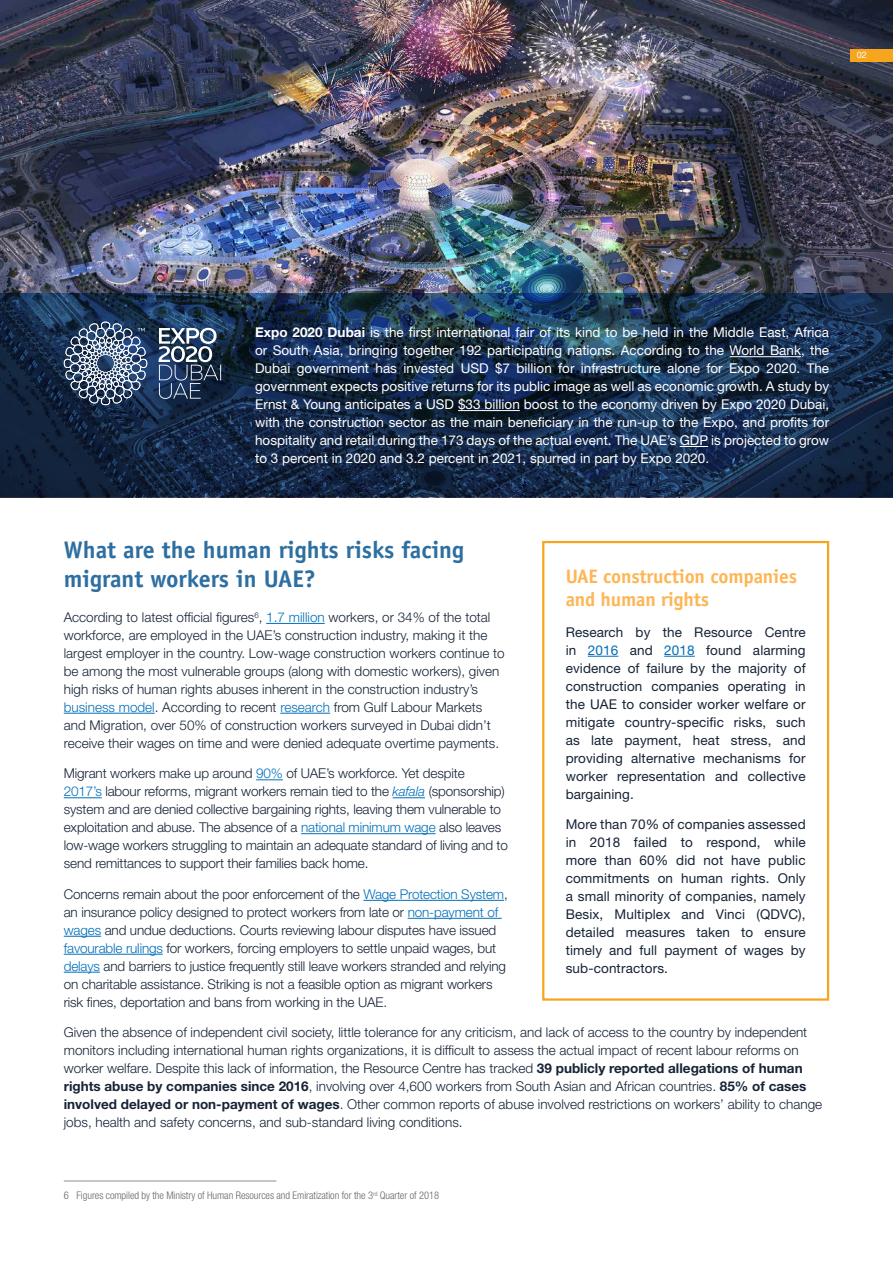
<style>
.page{position:relative;width:893px;height:1263px;background:#fff}
.page>*{position:absolute;margin:0;border:0;box-sizing:border-box;transform-origin:0 0}
.t1{font:700 24px/28.8px "Officina Sans Std";color:#2e6fa1}
.t2{font:700 19.5px/23.4px "Officina Sans Std";letter-spacing:-.01em;color:#fdb655}
.t3{font:300 13.5px/18px "Helvetica Neue LT Std";color:#162336}
.t4{font:13.5px/18px "Helvetica Neue LT Std";color:#fff;text-align:justify}
.t5{font:13.5px/18px "Helvetica Neue LT Std";letter-spacing:.01em;color:#162336;text-align:justify}
.t6{font:300 condensed 10.5px "Helvetica Neue LT Std";letter-spacing:-.005em;color:#666}
.t7{font:9px "Helvetica Neue LT Std";color:#fff}
.s1{font-weight:700}
.s2{color:#006fba}
.s3{font-style:italic;color:#006fba}
</style>
<div class="page">
<hr style="left:64px;top:1180px;width:212px;height:1px;background:#8a919b">
<hr style="left:266px;top:623px;width:59px;height:1px;background:#006fba">
<hr style="left:64px;top:713px;width:91px;height:1px;background:#006fba">
<hr style="left:280px;top:713px;width:50px;height:1px;background:#006fba">
<svg style="left:256px;top:779px;width:27px;height:1px"></svg>
<hr style="left:64px;top:797px;width:38px;height:1px;background:#006fba">
<hr style="left:393px;top:797px;width:32px;height:1px;background:#006fba">
<hr style="left:301px;top:833px;width:134px;height:1px;background:#006fba">
<hr style="left:363px;top:900px;width:141px;height:1px;background:#006fba">
<hr style="left:408px;top:918px;width:94px;height:1px;background:#006fba">
<hr style="left:64px;top:936px;width:37px;height:1px;background:#006fba">
<hr style="left:64px;top:954px;width:99px;height:1px;background:#006fba">
<hr style="left:64px;top:972px;width:36px;height:1px;background:#006fba">
<hr style="left:588px;top:656px;width:30px;height:1px;background:#006fba">
<hr style="left:664px;top:656px;width:31px;height:1px;background:#006fba">
<div style="left:542px;top:541px;width:287px;height:460px;border:2px solid #f8a51e"></div>
<img style="left:0;top:0;width:893px;height:294px">
<svg style="left:0;top:294px;width:893px;height:203px;background:#162c49"></svg>
<hr style="left:730px;top:356px;width:71px;height:1px;background:#fff">
<hr style="left:458px;top:410px;width:62px;height:1px;background:#fff">
<svg style="left:680px;top:446px;width:28px;height:1px"></svg>
<svg style="left:159px;top:328px;width:62px;height:71px;background:#4c5e76"></svg>
<svg style="left:64px;top:322px;width:83px;height:83px;background:#596c86"></svg>
<div style="left:850px;top:49px;width:43px;height:13px;background:#f8a51e"></div>
<p class="t7" style="left:857px;top:50px;width:12px">02</p>
<p class="t4" style="left:255px;top:323px;width:576px"><span class="s1">Expo 2020 Dubai</span> is the first international fair of its kind to be held in the Middle East, Africa or South Asia, bringing together 192 participating nations. According to the World Bank, the Dubai government has invested USD $7 billion for infrastructure alone for Expo 2020. The government expects positive returns for its public image as well as economic growth. A study by Ernst &amp; Young anticipates a USD $33 billion boost to the economy driven by Expo 2020 Dubai, with the construction sector as the main beneficiary in the run-up to the Expo, and profits for hospitality and retail during the 173 days of the actual event. The UAE’s GDP is projected to grow to 3 percent in 2020 and 3.2 percent in 2021, spurred in part by Expo 2020.</p>
<h1 class="t1" style="left:64px;top:535px;width:402px">What are the human rights risks facing migrant workers in UAE?</h1>
<h2 class="t2" style="left:566px;top:564px;width:233px">UAE construction companies and human rights</h2>
<p class="t5" style="left:566px;top:623px;width:242px">Research by the Resource Centre in <span class="s2">2016</span> and <span class="s2">2018</span> found alarming evidence of failure by the majority of construction companies operating in the UAE to consider worker welfare or mitigate country-specific risks, such as late payment, heat stress, and providing alternative mechanisms for worker representation and collective bargaining.</p>
<p class="t5" style="left:566px;top:815px;width:242px">More than 70% of companies assessed in 2018 failed to respond, while more than 60% did not have public commitments on human rights. Only a small minority of companies, namely Besix, Multiplex and Vinci (QDVC), detailed measures taken to ensure timely and full payment of wages by sub-contractors.</p>
<p class="t3" style="left:64px;top:608px;width:442px">According to latest official figures<sup>6</sup>, <span class="s2">1.7 million</span> workers, or 34% of the total workforce, are employed in the UAE’s construction industry, making it the largest employer in the country. Low-wage construction workers continue to be among the most vulnerable groups (along with domestic workers), given high risks of human rights abuses inherent in the construction industry’s <span class="s2">business model</span>. According to recent <span class="s2">research</span> from Gulf Labour Markets and Migration, over 50% of construction workers surveyed in Dubai didn’t receive their wages on time and were denied adequate overtime payments.</p>
<p class="t3" style="left:64px;top:764px;width:446px">Migrant workers make up around <span class="s2">90%</span> of UAE’s workforce. Yet despite<br><span class="s2">2017’s</span> labour reforms, migrant workers remain tied to the <span class="s3">kafala</span> (sponsorship) system and are denied collective bargaining rights, leaving them vulnerable to exploitation and abuse. The absence of a <span class="s2">national minimum wage</span> also leaves low-wage workers struggling to maintain an adequate standard of living and to send remittances to support their families back home.</p>
<p class="t3" style="left:64px;top:885px;width:445px">Concerns remain about the poor enforcement of the <span class="s2">Wage Protection System</span>, an insurance policy designed to protect workers from late or <span class="s2">non-payment of wages</span> and undue deductions. Courts reviewing labour disputes have issued <span class="s2">favourable rulings</span> for workers, forcing employers to settle unpaid wages, but <span class="s2">delays</span> and barriers to justice frequently still leave workers stranded and relying on charitable assistance. Striking is not a feasible option as migrant workers risk fines, deportation and bans from working in the UAE.</p>
<p class="t3" style="left:64px;top:1023px;width:760px">Given the absence of independent civil society, little tolerance for any criticism, and lack of access to the country by independent monitors including international human rights organizations, it is difficult to assess the actual impact of recent labour reforms on worker welfare. Despite this lack of information, the Resource Centre has tracked <span class="s1">39 publicly reported allegations of human rights abuse by companies since 2016</span>, involving over 4,600 workers from South Asian and African countries. <span class="s1">85% of cases involved delayed or non-payment of wages</span>. Other common reports of abuse involved restrictions on workers’ ability to change jobs, health and safety concerns, and sub-standard living conditions.</p>
<p class="t6" style="left:64px;top:1189px;width:377px">6 Figures compiled by the Ministry of Human Resources and Emiratization for the 3<sup>rd</sup> Quarter of 2018</p>
</div>
